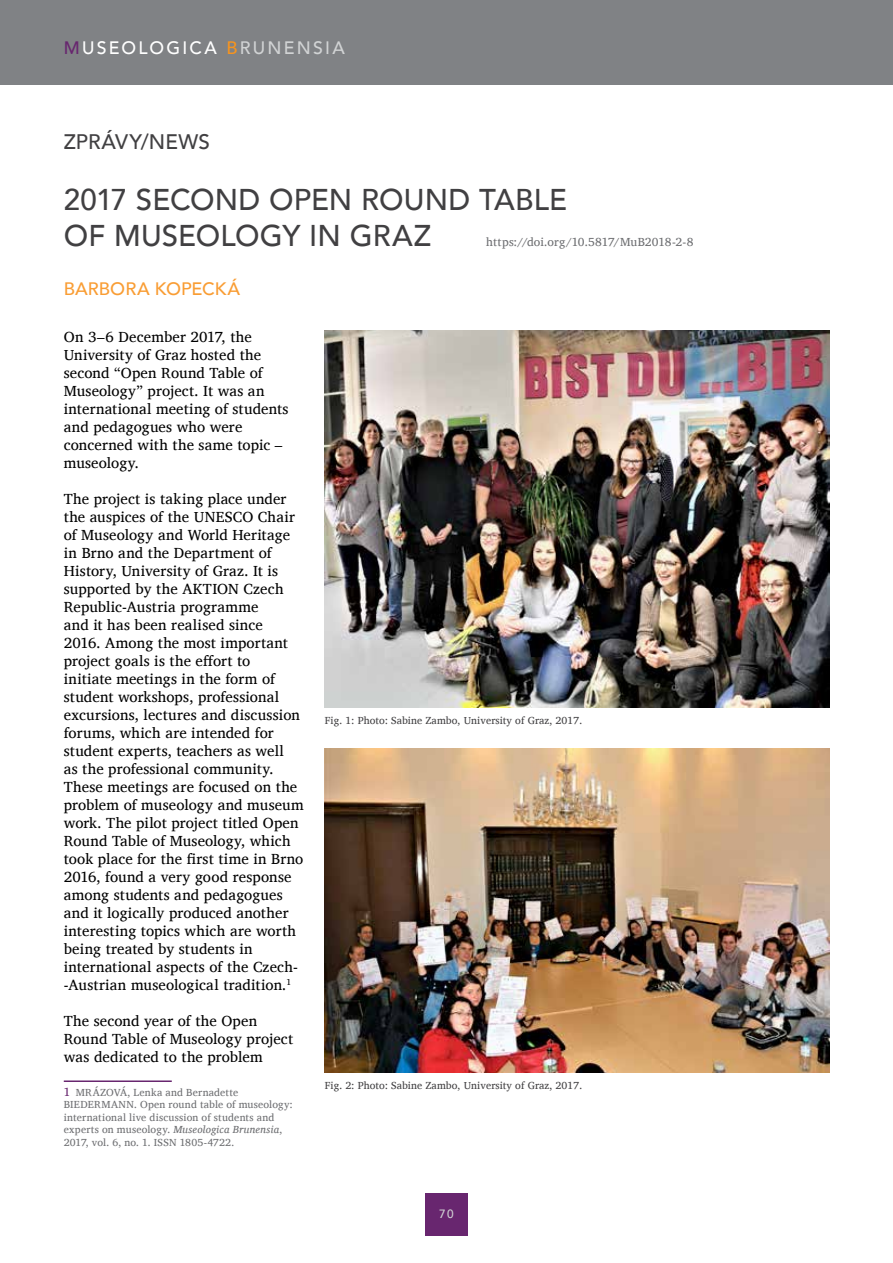
<style>
.page{position:relative;width:893px;height:1263px;background:#fff}
.page>*{position:absolute;margin:0;border:0;box-sizing:border-box;transform-origin:0 0}
.t1{font:500 30px/36px "Avenir";letter-spacing:.005em;color:#414042}
.t2{font:500 21px "Avenir";letter-spacing:.005em;color:#414042}
.t3{font:500 18px "Avenir";letter-spacing:.125em;color:#fff}
.t4{font:500 18px "Avenir";color:#f99d34}
.t5{font:15px/18px "Charis SIL";letter-spacing:.01em;color:#000}
.t6{font:12px "Charis SIL";letter-spacing:.005em;color:#6d6e71}
.t7{font:500 12px "Avenir";color:#d1d3d4}
.t8{font:10.5px/12.6px "Charis SIL";letter-spacing:.02em;color:#6d6e71}
.t9{font:10.5px "Charis SIL";letter-spacing:.005em;color:#414042}
.s1{color:#68266f}
.s2{color:#f7941e}
.s3{color:#d1d3d4}
.s4{font-size:12px;color:#68266f}
.s5{font-style:italic}
</style>
<div class="page">
<div style="left:0;top:0;width:893px;height:85px;background:#808285"></div>
<div style="left:425px;top:1193px;width:43px;height:42px;background:#68266f"></div>
<hr style="left:64px;top:1080px;width:108px;height:2px;background:#68266f">
<img style="left:325px;top:330px;width:504px;height:378px">
<img style="left:325px;top:748px;width:504px;height:324px">
<p class="t3" style="left:64px;top:32px;width:282px"><span class="s1">M</span>USEOLOGICA <span class="s2">B</span><span class="s3">RUNENSIA</span></p>
<h2 class="t2" style="left:64px;top:123px;width:148px">ZPRÁVY/NEWS</h2>
<h1 class="t1" style="left:64px;top:180px;width:505px">2017 SECOND OPEN ROUND TABLE<br>OF MUSEOLOGY IN GRAZ</h1>
<p class="t6" style="left:486px;top:235px;width:209px">https://doi.org/10.5817/MuB2018-2-8</p>
<p class="t4" style="left:64px;top:273px;width:178px">BARBORA KOPECKÁ</p>
<p class="t5" style="left:64px;top:328px;width:226px">On 3–6 December 2017, the<br>University of Graz hosted the second “Open Round Table of<br>Museology” project. It was an international meeting of students and pedagogues who were concerned with the same topic – museology.</p>
<p class="t5" style="left:64px;top:490px;width:242px">The project is taking place under the auspices of the UNESCO Chair of Museology and World Heritage in Brno and the Department of<br>History, University of Graz. It is supported by the AKTION Czech<br>Republic-Austria programme<br>and it has been realised since<br>2016. Among the most important project goals is the effort to<br>initiate meetings in the form of student workshops, professional excursions, lectures and discussion forums, which are intended for student experts, teachers as well<br>as the professional community.<br>These meetings are focused on the problem of museology and museum work. The pilot project titled Open<br>Round Table of Museology, which took place for the first time in Brno<br>2016, found a very good response among students and pedagogues and it logically produced another interesting topics which are worth being treated by students in international aspects of the Czech--Austrian museological tradition.<sup>1</sup></p>
<p class="t5" style="left:64px;top:1012px;width:231px">The second year of the Open<br>Round Table of Museology project was dedicated to the problem</p>
<p class="t8" style="left:64px;top:1086px;width:231px"><span class="s4">1</span> MRÁZOVÁ, Lenka and Bernadette BIEDERMANN. Open round table of museology: international live discussion of students and experts on museology. <span class="s5">Museologica Brunensia</span>, 2017, vol. 6, no. 1. ISSN 1805-4722.</p>
<p class="t9" style="left:325px;top:714px;width:259px">Fig. 1: Photo: Sabine Zambo, University of Graz, 2017.</p>
<p class="t9" style="left:325px;top:1079px;width:259px">Fig. 2: Photo: Sabine Zambo, University of Graz, 2017.</p>
<p class="t7" style="left:439px;top:1203px;width:16px">70</p>
</div>
